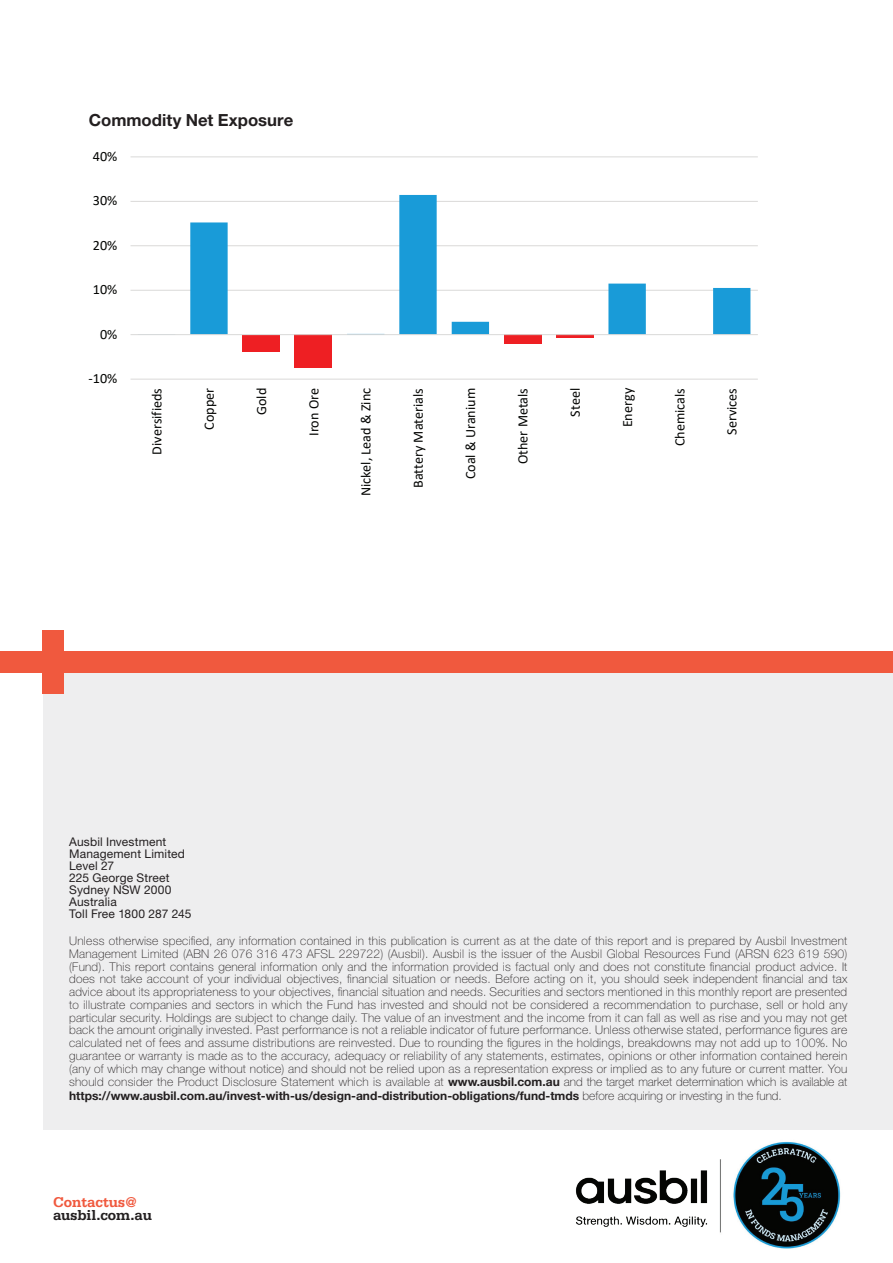
<style>
.page{position:relative;width:893px;height:1263px;background:#fff}
.page>*{position:absolute;margin:0;border:0;box-sizing:border-box;transform-origin:0 0}
.t1{font:700 16.8px "Helvetica Neue LT Std";color:#231f20}
.t2{font:700 15px "Serifa Std";letter-spacing:-.01em;color:#231f20}
.t3{font:700 15px "Serifa Std";letter-spacing:-.005em;color:#f0593e}
.t4{font:14.25px "Calibri";color:#040503}
.t5{font:100 12px/12.9px "Helvetica Neue LT Std";color:#231f20;text-align:justify}
.t6{font:12px/12px "Helvetica Neue LT Std";letter-spacing:.01em;color:#231f20}
.s1{font-weight:700}
</style>
<div class="page">
<div style="left:44px;top:665px;width:849px;height:465px;background:#eeeeef"></div>
<div style="left:43px;top:630px;width:21px;height:64px;background:#f0593e"></div>
<div style="left:0;top:651px;width:893px;height:21px;background:#f0593e"></div>
<img style="left:719px;top:1142px;width:122px;height:107px">
<img style="left:576px;top:1170px;width:131px;height:57px">
<hr style="left:131px;top:379px;width:627px;height:1px;background:#dad9d8">
<hr style="left:131px;top:290px;width:627px;height:1px;background:#dad9d8">
<hr style="left:131px;top:245px;width:627px;height:1px;background:#dad9d8">
<hr style="left:131px;top:201px;width:627px;height:1px;background:#dad9d8">
<hr style="left:131px;top:156px;width:627px;height:1px;background:#dad9d8">
<div style="left:243px;top:335px;width:37px;height:17px;background:#ee1f23"></div>
<div style="left:295px;top:335px;width:37px;height:33px;background:#ee1f23"></div>
<div style="left:504px;top:335px;width:37px;height:9px;background:#ee1f23"></div>
<hr style="left:556px;top:335px;width:38px;height:3px;background:#ee1f23">
<svg style="left:138px;top:195px;width:612px;height:139px"></svg>
<hr style="left:131px;top:334px;width:627px;height:1px;background:#dad9d8">
<h1 class="t1" style="left:89px;top:110px;width:206px">Commodity Net Exposure</h1>
<p class="t4" style="left:93px;top:146px;width:26px">40%</p>
<p class="t4" style="left:93px;top:191px;width:26px">30%</p>
<p class="t4" style="left:93px;top:235px;width:26px">20%</p>
<p class="t4" style="left:93px;top:280px;width:26px">10%</p>
<p class="t4" style="left:100px;top:324px;width:19px">0%</p>
<p class="t4" style="left:89px;top:368px;width:30px">-10%</p>
<p class="t4" style="left:147px;top:455px;width:68px;rotate:-90deg">Diversifieds</p>
<p class="t4" style="left:199px;top:430px;width:43px;rotate:-90deg">Copper</p>
<p class="t4" style="left:251px;top:415px;width:29px;rotate:-90deg">Gold</p>
<p class="t4" style="left:304px;top:436px;width:49px;rotate:-90deg">Iron Ore</p>
<p class="t4" style="left:356px;top:496px;width:110px;rotate:-90deg">Nickel, Lead &amp; Zinc</p>
<p class="t4" style="left:408px;top:488px;width:101px;rotate:-90deg">Battery Materials</p>
<p class="t4" style="left:461px;top:479px;width:93px;rotate:-90deg">Coal &amp; Uranium</p>
<p class="t4" style="left:513px;top:464px;width:78px;rotate:-90deg">Other Metals</p>
<p class="t4" style="left:565px;top:417px;width:30px;rotate:-90deg">Steel</p>
<p class="t4" style="left:617px;top:427px;width:41px;rotate:-90deg">Energy</p>
<p class="t4" style="left:670px;top:446px;width:60px;rotate:-90deg">Chemicals</p>
<p class="t4" style="left:722px;top:435px;width:48px;rotate:-90deg">Services</p>
<p class="t6" style="left:69px;top:836px;width:124px">Ausbil Investment<br>Management Limited<br>Level 27<br>225 George Street<br>Sydney NSW 2000<br>Australia<br>Toll Free 1800 287 245</p>
<p class="t5" style="left:69px;top:934px;width:780px">Unless otherwise specified, any information contained in this publication is current as at the date of this report and is prepared by Ausbil Investment Management Limited (ABN 26 076 316 473 AFSL 229722) (Ausbil). Ausbil is the issuer of the Ausbil Global Resources Fund (ARSN 623 619 590) (Fund). This report contains general information only and the information provided is factual only and does not constitute financial product advice. It does not take account of your individual objectives, financial situation or needs. Before acting on it, you should seek independent financial and tax advice about its appropriateness to your objectives, financial situation and needs. Securities and sectors mentioned in this monthly report are presented to illustrate companies and sectors in which the Fund has invested and should not be considered a recommendation to purchase, sell or hold any particular security. Holdings are subject to change daily. The value of an investment and the income from it can fall as well as rise and you may not get back the amount originally invested. Past performance is not a reliable indicator of future performance. Unless otherwise stated, performance figures are calculated net of fees and assume distributions are reinvested. Due to rounding the figures in the holdings, breakdowns may not add up to 100%. No guarantee or warranty is made as to the accuracy, adequacy or reliability of any statements, estimates, opinions or other information contained herein (any of which may change without notice) and should not be relied upon as a representation express or implied as to any future or current matter. You should consider the Product Disclosure Statement which is available at <span class="s1">www.ausbil.com.au</span> and the target market determination which is available at <span class="s1">https://www.ausbil.com.au/invest-with-us/design-and-distribution-obligations/fund-tmds</span> before acquiring or investing in the fund.</p>
<p class="t3" style="left:53px;top:1193px;width:85px">Contactus@</p>
<p class="t2" style="left:53px;top:1207px;width:100px">ausbil.com.au</p>
</div>
